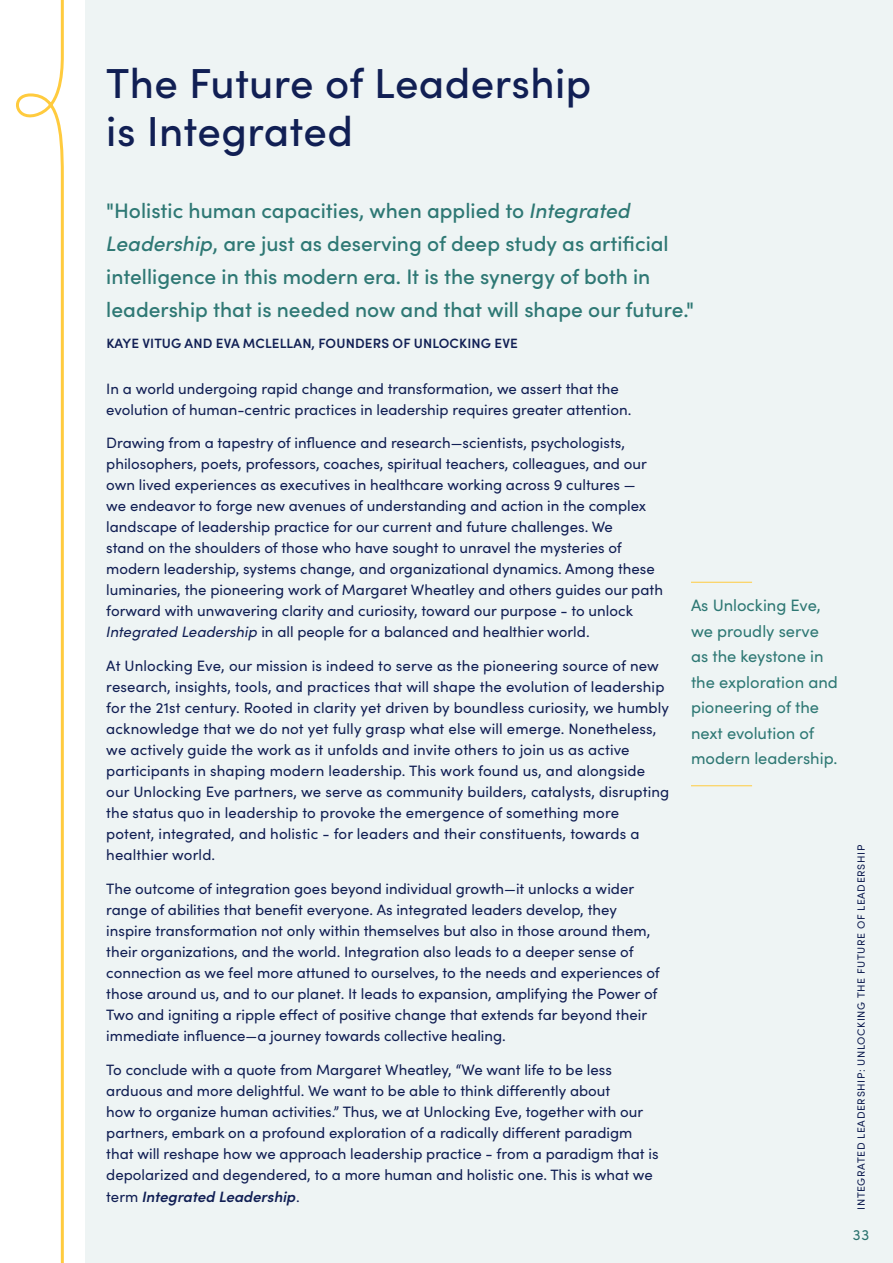
<style>
.page{position:relative;width:893px;height:1263px;background:#fff}
.page>*{position:absolute;margin:0;border:0;box-sizing:border-box;transform-origin:0 0}
.t1{font:500 42px/48px "Sofia Pro";letter-spacing:.005em;color:#111f54}
.t2{font:500 21px/33px "Sofia Pro";color:#2e7874}
.t3{font:16.5px/25.5px "Sofia Pro";color:#2e7874}
.t4{font:15px/21px "Sofia Pro";color:#111f54}
.t5{font:italic 600 15px "Sofia Pro";color:#111f54}
.t6{font:15px "Sofia Pro";color:#2e7874}
.t7{font:600 13.5px "Sofia Pro";letter-spacing:.01em;color:#111f54}
.t8{font:10.5px "Sofia Pro";letter-spacing:.06em;color:#111f54}
.s1{font-style:italic}
.s2{font-weight:400;font-style:normal}
</style>
<div class="page">
<div style="left:85px;top:0;width:808px;height:1263px;background:#eef4f4"></div>
<svg style="left:16px;top:0;width:48px;height:1263px"></svg>
<hr style="left:691px;top:785px;width:61px;height:1px;background:#ffcb3e">
<hr style="left:691px;top:582px;width:61px;height:1px;background:#ffcb3e">
<h1 class="t1" style="left:106px;top:57px;width:487px">The Future of Leadership is Integrated</h1>
<p class="t2" style="left:106px;top:192px;width:589px">"Holistic human capacities, when applied to <span class="s1">Integrated Leadership</span>, are just as deserving of deep study as artificial intelligence in this modern era. It is the synergy of both in leadership that is needed now and that will shape our future."</p>
<p class="t7" style="left:106px;top:333px;width:413px">KAYE VITUG AND EVA MCLELLAN, FOUNDERS OF UNLOCKING EVE</p>
<p class="t4" style="left:106px;top:377px;width:526px">In a world undergoing rapid change and transformation, we assert that the evolution of human-centric practices in leadership requires greater attention.</p>
<p class="t4" style="left:106px;top:432px;width:558px">Drawing from a tapestry of influence and research—scientists, psychologists, philosophers, poets, professors, coaches, spiritual teachers, colleagues, and our own lived experiences as executives in healthcare working across 9 cultures —<br>we endeavor to forge new avenues of understanding and action in the complex landscape of leadership practice for our current and future challenges. We<br>stand on the shoulders of those who have sought to unravel the mysteries of modern leadership, systems change, and organizational dynamics. Among these luminaries, the pioneering work of Margaret Wheatley and others guides our path forward with unwavering clarity and curiosity, toward our purpose - to unlock <span class="s1">Integrated Leadership</span> in all people for a balanced and healthier world.</p>
<p class="t4" style="left:106px;top:654px;width:564px">At Unlocking Eve, our mission is indeed to serve as the pioneering source of new research, insights, tools, and practices that will shape the evolution of leadership for the 21st century. Rooted in clarity yet driven by boundless curiosity, we humbly acknowledge that we do not yet fully grasp what else will emerge. Nonetheless, we actively guide the work as it unfolds and invite others to join us as active participants in shaping modern leadership. This work found us, and alongside our Unlocking Eve partners, we serve as community builders, catalysts, disrupting the status quo in leadership to provoke the emergence of something more potent, integrated, and holistic - for leaders and their constituents, towards a healthier world.</p>
<p class="t4" style="left:106px;top:877px;width:555px">The outcome of integration goes beyond individual growth—it unlocks a wider range of abilities that benefit everyone. As integrated leaders develop, they inspire transformation not only within themselves but also in those around them, their organizations, and the world. Integration also leads to a deeper sense of connection as we feel more attuned to ourselves, to the needs and experiences of those around us, and to our planet. It leads to expansion, amplifying the Power of Two and igniting a ripple effect of positive change that extends far beyond their immediate influence—a journey towards collective healing.</p>
<p class="t4" style="left:106px;top:1058px;width:554px">To conclude with a quote from Margaret Wheatley, “We want life to be less arduous and more delightful. We want to be able to think differently about<br>how to organize human activities.” Thus, we at Unlocking Eve, together with our partners, embark on a profound exploration of a radically different paradigm that will reshape how we approach leadership practice - from a paradigm that is depolarized and degendered, to a more human and holistic one. This is what we</p>
<p class="t5" style="left:106px;top:1185px;width:195px"><span class="s2">term</span> Integrated Leadership<span class="s2">.</span></p>
<p class="t3" style="left:691px;top:592px;width:148px">As Unlocking Eve, we proudly serve as the keystone in the exploration and pioneering of the next evolution of modern leadership.</p>
<p class="t8" style="left:853px;top:1210px;width:366px;rotate:-90deg">INTEGRATED LEADERSHIP: UNLOCKING THE FUTURE OF LEADERSHIP</p>
<p class="t6" style="left:853px;top:1224px;width:18px">33</p>
</div>
